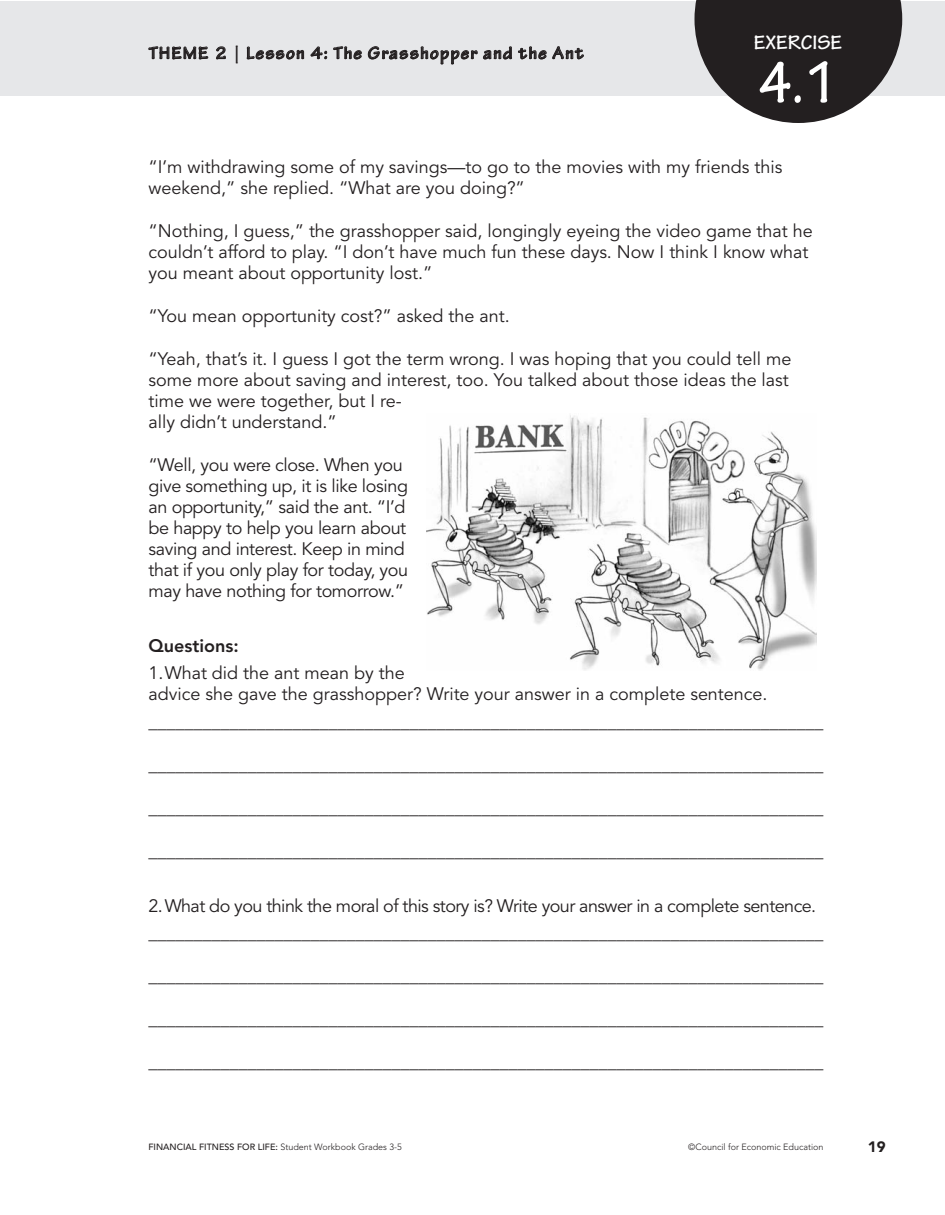
<style>
.page{position:relative;width:945px;height:1215px;background:#fff}
.page>*{position:absolute;margin:0;border:0;box-sizing:border-box;transform-origin:0 0}
.t1{font:700 condensed 63px "Tekton Pro";color:#fff}
.t2{font:700 21px "Tekton Pro";color:#fff}
.t3{font:18px/21px "Avenir";color:#231f20}
.t4{font:18px/21px "Avenir";letter-spacing:-.02em;color:#231f20}
.t5{font:18px/27.5px "Avenir";letter-spacing:-.03em;color:#231f20}
.t6{font:700 18px "Tekton Pro";letter-spacing:.07em;color:#231f20}
.t7{font:900 15px "Avenir";color:#231f20}
.t8{font:500 9px "Avenir";color:#231f20}
.t9{font:300 9px "Avenir";color:#231f20}
.s1{font-weight:800}
.s2{font-weight:300}
</style>
<div class="page">
<div style="left:14px;top:2px;width:931px;height:94px;background:#e6e7e9"></div>
<svg style="left:694px;top:0;width:208px;height:123px"></svg>
<div style="left:0;top:2px;width:14px;height:94px;background:#e6e7e9"></div>
<img style="left:426px;top:415px;width:390px;height:255px">
<p class="t6" style="left:149px;top:47px;width:436px">THEME 2 | Lesson 4: The Grasshopper and the Ant</p>
<p class="t2" style="left:754px;top:35px;width:90px">EXERCISE</p>
<p class="t1" style="left:759px;top:60px;width:79px">4.1</p>
<p class="t3" style="left:148px;top:158px;width:635px">“I’m withdrawing some of my savings—to go to the movies with my friends this weekend,” she replied. “What are you doing?”</p>
<p class="t3" style="left:148px;top:222px;width:666px">“Nothing, I guess,” the grasshopper said, longingly eyeing the video game that he couldn’t afford to play. “I don’t have much fun these days. Now I think I know what you meant about opportunity lost.”</p>
<p class="t3" style="left:148px;top:306px;width:363px">“You mean opportunity cost?” asked the ant.</p>
<p class="t3" style="left:148px;top:349px;width:644px">“Yeah, that’s it. I guess I got the term wrong. I was hoping that you could tell me some more about saving and interest, too. You talked about those ideas the last time we were together, but I re-<br>ally didn’t understand.”</p>
<p class="t4" style="left:148px;top:455px;width:261px">“Well, you were close. When you give something up, it is like losing an opportunity,” said the ant. “I’d be happy to help you learn about saving and interest. Keep in mind that if you only play for today, you may have nothing for tomorrow.”</p>
<p class="t3" style="left:148px;top:633px;width:258px;line-height:27.5px"><span class="s1">Questions:<br></span>1.What did the ant mean by the</p>
<p class="t3" style="left:148px;top:682px;width:676px;line-height:27.5px">advice she gave the grasshopper? Write your answer in a complete sentence. ___________________________________________________________________________</p>
<p class="t3" style="left:148px;top:755px;width:676px">___________________________________________________________________________</p>
<p class="t3" style="left:148px;top:798px;width:676px">___________________________________________________________________________</p>
<p class="t3" style="left:148px;top:841px;width:676px">___________________________________________________________________________</p>
<p class="t5" style="left:148px;top:893px;width:676px">2.What do you think the moral of this story is? Write your answer in a complete sentence. ___________________________________________________________________________</p>
<p class="t3" style="left:148px;top:967px;width:676px">___________________________________________________________________________</p>
<p class="t3" style="left:148px;top:1010px;width:676px">___________________________________________________________________________</p>
<p class="t3" style="left:148px;top:1053px;width:676px">___________________________________________________________________________</p>
<p class="t8" style="left:148px;top:1144px;width:255px">FINANCIAL FITNESS FOR LIFE: <span class="s2">Student Workbook Grades 3-5</span></p>
<p class="t9" style="left:688px;top:1144px;width:137px">©Council for Economic Education</p>
<p class="t7" style="left:868px;top:1141px;width:19px">19</p>
</div>
